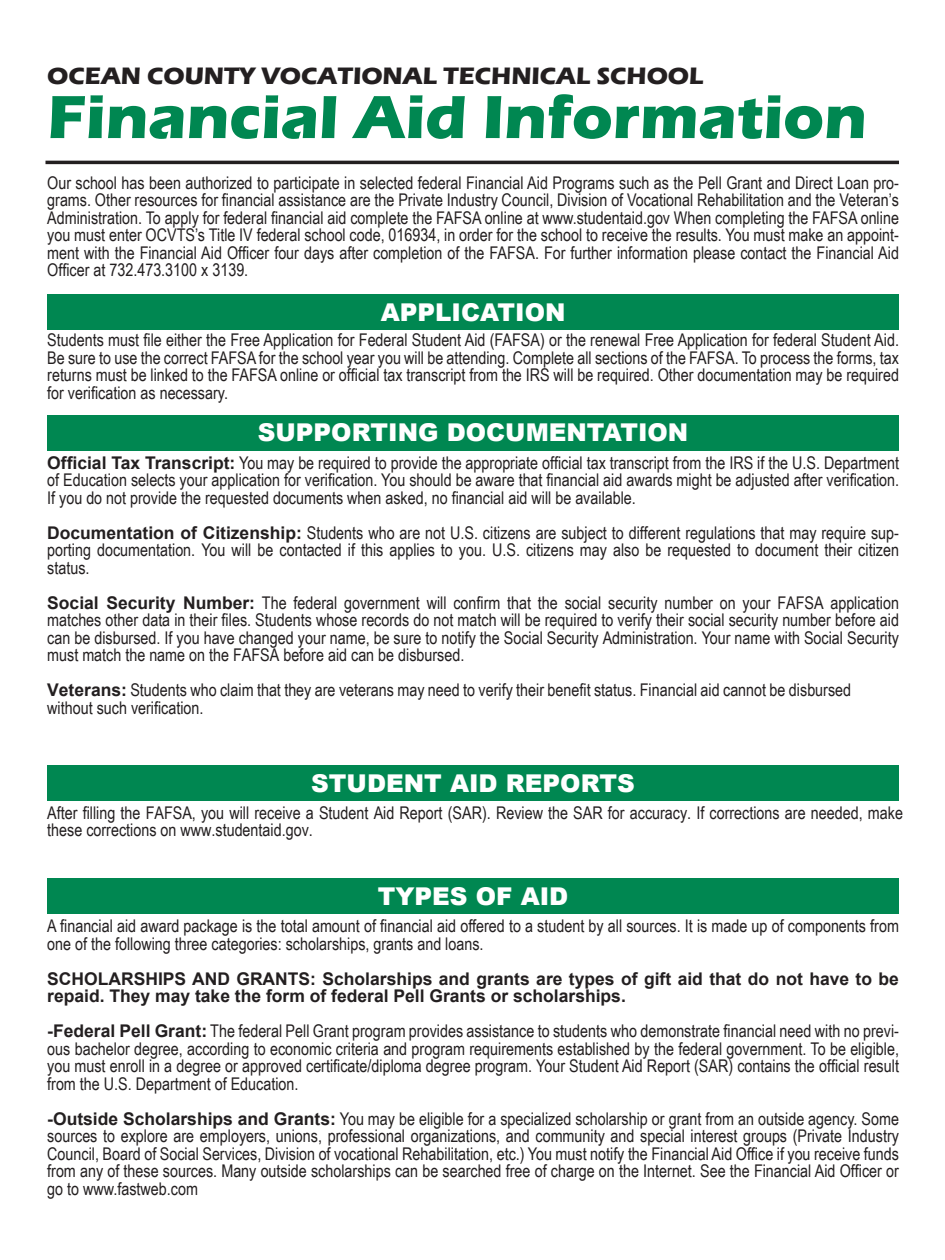
<style>
.page{position:relative;width:945px;height:1260px;background:#fff}
.page>*{position:absolute;margin:0;border:0;box-sizing:border-box;transform-origin:0 0}
.t1{font:700 63px "Eras ITC";color:#008751}
.t2{font:900 24.5px "Arial";color:#fff}
.t3{font:700 24.5px "Eras ITC";color:#231f20}
.t4{font:17.5px/17.5px "Arial Narrow";color:#231f20;text-align:justify}
.t5{font:700 17.5px/17.5px "Arial";color:#231f20}
.s1{font-family:"Arial";font-weight:700}
</style>
<div class="page">
<div style="left:47px;top:295px;width:852px;height:35px;background:#008751"></div>
<div style="left:47px;top:415px;width:852px;height:35px;background:#008751"></div>
<div style="left:47px;top:765px;width:852px;height:36px;background:#008751"></div>
<hr style="left:46px;top:161px;width:853px;height:3px;background:#231f20">
<div style="left:47px;top:878px;width:852px;height:36px;background:#008751"></div>
<p class="t3" style="left:47px;top:62px;width:658px">OCEAN COUNTY VOCATIONAL TECHNICAL SCHOOL</p>
<p class="t1" style="left:47px;top:81px;width:821px">Financial Aid Information</p>
<p class="t4" style="left:47px;top:173px;width:853px">Our school has been authorized to participate in selected federal Financial Aid Programs such as the Pell Grant and Direct Loan pro&shy;grams. Other resources for financial assistance are the Private Industry Council, Division of Vocational Rehabilitation and the Veteran’s Administration. To apply for federal financial aid complete the FAFSA online at www.studentaid.gov When completing the FAFSA online you must enter OCVTS’s Title IV federal school code, 016934, in order for the school to receive the results. You must make an appoint&shy;ment with the Financial Aid Officer four days after completion of the FAFSA. For further information please contact the Financial Aid Officer at 732.473.3100 x 3139.</p>
<p class="t2" style="left:381px;top:294px;width:186px">APPLICATION</p>
<p class="t4" style="left:47px;top:331px;width:853px">Students must file either the Free Application for Federal Student Aid (FAFSA) or the renewal Free Application for federal Student Aid.<br>Be sure to use the correct FAFSA for the school year you will be attending. Complete all sections of the FAFSA. To process the forms, tax returns must be linked to the FAFSA online or official tax transcript from the IRS will be required. Other documentation may be required for verification as necessary.</p>
<p class="t2" style="left:258px;top:415px;width:432px">SUPPORTING DOCUMENTATION</p>
<p class="t4" style="left:47px;top:453px;width:853px"><span class="s1">Official Tax Transcript:</span> You may be required to provide the appropriate official tax transcript from the IRS if the U.S. Department of Education selects your application for verification. You should be aware that financial aid awards might be adjusted after verification.<br>If you do not provide the requested documents when asked, no financial aid will be available.</p>
<p class="t4" style="left:47px;top:523px;width:853px"><span class="s1">Documentation of Citizenship:</span> Students who are not U.S. citizens are subject to different regulations that may require sup&shy;porting documentation. You will be contacted if this applies to you. U.S. citizens may also be requested to document their citizen status.</p>
<p class="t4" style="left:47px;top:593px;width:853px"><span class="s1">Social Security Number:</span> The federal government will confirm that the social security number on your FAFSA application matches other data in their files. Students whose records do not match will be required to verify their social security number before aid can be disbursed. If you have changed your name, be sure to notify the Social Security Administration. Your name with Social Security must match the name on the FAFSA before aid can be disbursed.</p>
<p class="t4" style="left:47px;top:681px;width:805px"><span class="s1">Veterans:</span> Students who claim that they are veterans may need to verify their benefit status. Financial aid cannot be disbursed without such verification.</p>
<p class="t2" style="left:311px;top:765px;width:325px">STUDENT AID REPORTS</p>
<p class="t4" style="left:47px;top:803px;width:857px">After filling the FAFSA, you will receive a Student Aid Report (SAR). Review the SAR for accuracy. If corrections are needed, make these corrections on www.studentaid.gov.</p>
<p class="t2" style="left:378px;top:878px;width:192px">TYPES OF AID</p>
<p class="t4" style="left:47px;top:917px;width:853px">A financial aid award package is the total amount of financial aid offered to a student by all sources. It is made up of components from one of the following three categories: scholarships, grants and loans.</p>
<p class="t5" style="left:47px;top:971px;width:853px">SCHOLARSHIPS AND GRANTS: Scholarships and grants are types of gift aid that do not have to be repaid. They may take the form of federal Pell Grants or scholarships.</p>
<p class="t4" style="left:47px;top:1022px;width:853px"><span class="s1">-Federal Pell Grant:</span> The federal Pell Grant program provides assistance to students who demonstrate financial need with no previ&shy;ous bachelor degree, according to economic criteria and program requirements established by the federal government. To be eligible, you must enroll in a degree or approved certificate/diploma degree program. Your Student Aid Report (SAR) contains the official result from the U.S. Department of Education.</p>
<p class="t4" style="left:47px;top:1109px;width:853px"><span class="s1">-Outside Scholarships and Grants:</span> You may be eligible for a specialized scholarship or grant from an outside agency. Some sources to explore are employers, unions, professional organizations, and community and special interest groups (Private Industry Council, Board of Social Services, Division of vocational Rehabilitation, etc.) You must notify the Financial Aid Office if you receive funds from any of these sources. Many outside scholarships can be searched free of charge on the Internet. See the Financial Aid Officer or go to www.fastweb.com</p>
</div>
